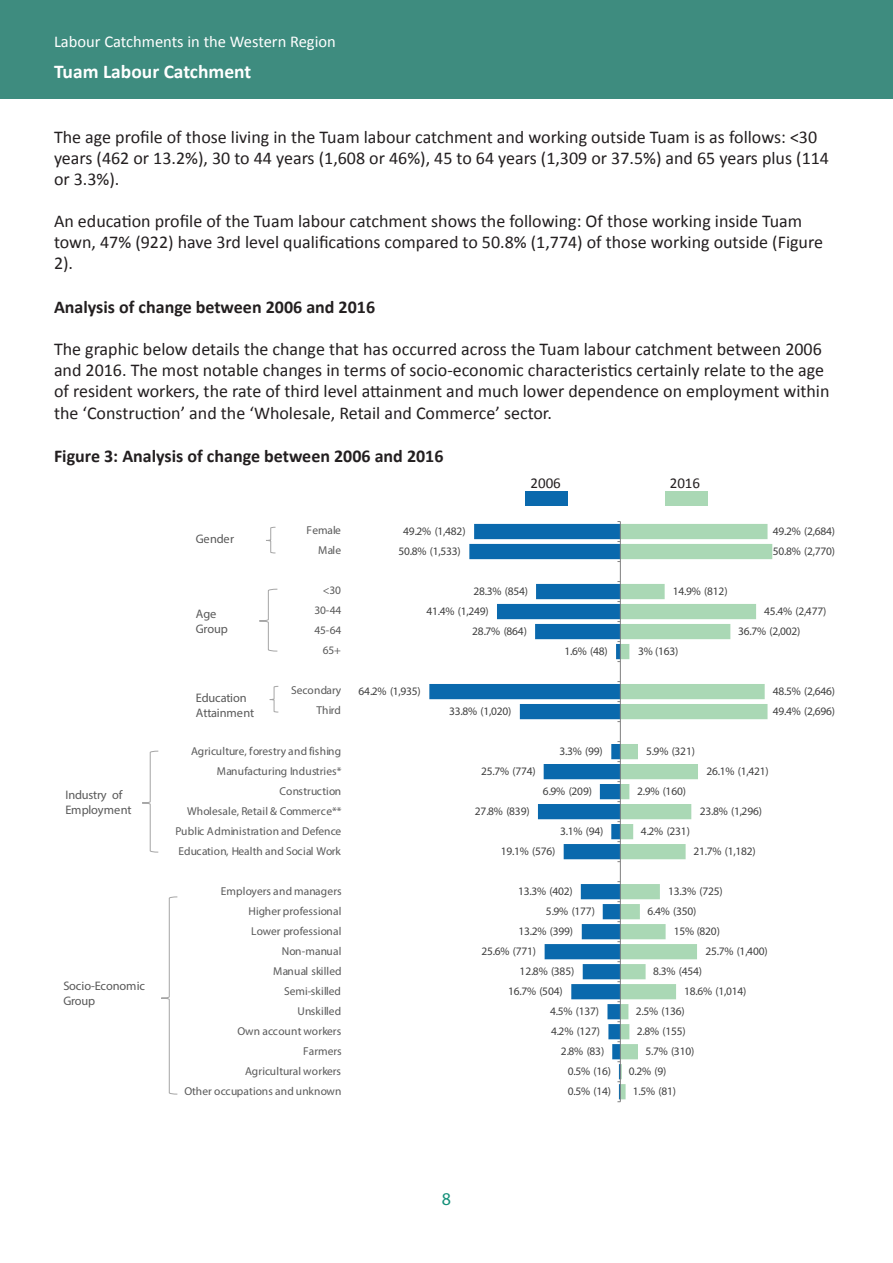
<style>
.page{position:relative;width:893px;height:1263px;background:#fff}
.page>*{position:absolute;margin:0;border:0;box-sizing:border-box;transform-origin:0 0}
.t1{font:700 19.5px "Calibri";color:#fff}
.t2{font:18px/21px "Calibri";color:#231f20}
.t3{font:700 18px "Calibri";color:#231f20}
.t4{font:18px "Myriad Pro";color:#149079}
.t5{font:16.5px "Calibri";color:#fff}
.t6{font:15px "Calibri";color:#231f20}
.t7{font:12.45px/15.3px "Myriad Pro";letter-spacing:-.015em;color:#595959}
.t8{font:11.4px "Myriad Pro";letter-spacing:-.015em;color:#404040}
.t9{font:11.4px "Myriad Pro";letter-spacing:.005em;color:#595959}
</style>
<div class="page">
<div style="left:0;top:0;width:893px;height:99px;background:#3e8c7f"></div>
<svg style="left:429px;top:524px;width:191px;height:575px"></svg>
<svg style="left:621px;top:524px;width:151px;height:575px"></svg>
<hr style="left:620px;top:521px;width:1px;height:581px;background:#7f7f7f">
<svg style="left:266px;top:526px;width:10px;height:28px"></svg>
<svg style="left:259px;top:588px;width:19px;height:64px"></svg>
<svg style="left:269px;top:685px;width:10px;height:28px"></svg>
<svg style="left:142px;top:750px;width:17px;height:103px"></svg>
<svg style="left:161px;top:896px;width:17px;height:199px"></svg>
<div style="left:525px;top:491px;width:43px;height:15px;background:#0a69ad"></div>
<div style="left:665px;top:491px;width:43px;height:15px;background:#aad8b5"></div>
<p class="t5" style="left:54px;top:31px;width:283px">Labour Catchments in the Western Region</p>
<p class="t1" style="left:54px;top:59px;width:199px">Tuam Labour Catchment</p>
<p class="t2" style="left:54px;top:127px;width:776px">The age profile of those living in the Tuam labour catchment and working outside Tuam is as follows: &lt;30 years (462 or 13.2%), 30 to 44 years (1,608 or 46%), 45 to 64 years (1,309 or 37.5%) and 65 years plus (114 or 3.3%).</p>
<p class="t2" style="left:54px;top:211px;width:771px">An education profile of the Tuam labour catchment shows the following: Of those working inside Tuam town, 47% (922) have 3rd level qualifications compared to 50.8% (1,774) of those working outside (Figure<br>2).</p>
<p class="t3" style="left:54px;top:295px;width:323px">Analysis of change between 2006 and 2016</p>
<p class="t2" style="left:54px;top:339px;width:777px">The graphic below details the change that has occurred across the Tuam labour catchment between 2006 and 2016. The most notable changes in terms of socio-economic characteristics certainly relate to the age of resident workers, the rate of third level attainment and much lower dependence on employment within the ‘Construction’ and the ‘Wholesale, Retail and Commerce’ sector.</p>
<p class="t3" style="left:54px;top:445px;width:391px">Figure 3: Analysis of change between 2006 and 2016</p>
<p class="t7" style="left:66px;top:786px;width:68px">Industry of<br>Employment</p>
<p class="t7" style="left:63px;top:978px;width:83px">Socio-Economic<br>Group</p>
<p class="t6" style="left:530px;top:473px;width:32px">2006</p>
<p class="t6" style="left:670px;top:473px;width:32px">2016</p>
<p class="t7" style="left:196px;top:531px;width:40px">Gender</p>
<p class="t9" style="left:307px;top:523px;width:36px">Female</p>
<p class="t8" style="left:403px;top:524px;width:64px">49.2% (1,482)</p>
<p class="t8" style="left:773px;top:524px;width:64px">49.2% (2,684)</p>
<p class="t9" style="left:318px;top:543px;width:24px">Male</p>
<p class="t8" style="left:398px;top:544px;width:64px">50.8% (1,533)</p>
<p class="t8" style="left:773px;top:544px;width:64px">50.8% (2,770)</p>
<p class="t9" style="left:323px;top:583px;width:20px">&lt;30</p>
<p class="t8" style="left:473px;top:584px;width:56px">28.3% (854)</p>
<p class="t8" style="left:673px;top:584px;width:56px">14.9% (812)</p>
<p class="t7" style="left:196px;top:606px;width:33px">Age<br>Group</p>
<p class="t9" style="left:314px;top:604px;width:28px">30-44</p>
<p class="t9" style="left:314px;top:624px;width:28px">45-64</p>
<p class="t8" style="left:426px;top:604px;width:64px">41.4% (1,249)</p>
<p class="t8" style="left:472px;top:624px;width:56px">28.7% (864)</p>
<p class="t8" style="left:764px;top:604px;width:64px">45.4% (2,477)</p>
<p class="t8" style="left:738px;top:624px;width:64px">36.7% (2,002)</p>
<p class="t9" style="left:323px;top:644px;width:20px">65+</p>
<p class="t8" style="left:565px;top:644px;width:45px">1.6% (48)</p>
<p class="t8" style="left:638px;top:644px;width:42px">3% (163)</p>
<p class="t7" style="left:196px;top:690px;width:60px">Education<br>Attainment</p>
<p class="t9" style="left:291px;top:684px;width:52px">Secondary</p>
<p class="t9" style="left:316px;top:704px;width:26px">Third</p>
<p class="t8" style="left:359px;top:684px;width:64px">64.2% (1,935)</p>
<p class="t8" style="left:449px;top:704px;width:64px">33.8% (1,020)</p>
<p class="t8" style="left:773px;top:684px;width:64px">48.5% (2,646)</p>
<p class="t8" style="left:773px;top:704px;width:64px">49.4% (2,696)</p>
<p class="t9" style="left:191px;top:744px;width:152px">Agriculture, forestry and fishing</p>
<p class="t8" style="left:559px;top:744px;width:45px">3.3% (99)</p>
<p class="t8" style="left:646px;top:744px;width:50px">5.9% (321)</p>
<p class="t9" style="left:217px;top:764px;width:126px">Manufacturing Industries*</p>
<p class="t8" style="left:481px;top:764px;width:56px">25.7% (774)</p>
<p class="t8" style="left:706px;top:764px;width:64px">26.1% (1,421)</p>
<p class="t9" style="left:280px;top:784px;width:63px">Construction</p>
<p class="t8" style="left:543px;top:784px;width:50px">6.9% (209)</p>
<p class="t8" style="left:637px;top:784px;width:50px">2.9% (160)</p>
<p class="t9" style="left:187px;top:804px;width:156px">Wholesale, Retail &amp; Commerce**</p>
<p class="t8" style="left:475px;top:804px;width:56px">27.8% (839)</p>
<p class="t8" style="left:700px;top:804px;width:64px">23.8% (1,296)</p>
<p class="t9" style="left:175px;top:824px;width:167px">Public Administration and Defence</p>
<p class="t8" style="left:560px;top:824px;width:45px">3.1% (94)</p>
<p class="t8" style="left:641px;top:824px;width:50px">4.2% (231)</p>
<p class="t9" style="left:178px;top:844px;width:164px">Education, Health and Social Work</p>
<p class="t8" style="left:501px;top:844px;width:56px">19.1% (576)</p>
<p class="t8" style="left:693px;top:844px;width:64px">21.7% (1,182)</p>
<p class="t9" style="left:221px;top:884px;width:122px">Employers and managers</p>
<p class="t8" style="left:518px;top:884px;width:56px">13.3% (402)</p>
<p class="t8" style="left:668px;top:884px;width:56px">13.3% (725)</p>
<p class="t9" style="left:248px;top:904px;width:95px">Higher professional</p>
<p class="t8" style="left:546px;top:904px;width:50px">5.9% (177)</p>
<p class="t8" style="left:647px;top:904px;width:50px">6.4% (350)</p>
<p class="t9" style="left:251px;top:924px;width:92px">Lower professional</p>
<p class="t8" style="left:518px;top:924px;width:56px">13.2% (399)</p>
<p class="t8" style="left:674px;top:924px;width:48px">15% (820)</p>
<p class="t9" style="left:282px;top:944px;width:61px">Non-manual</p>
<p class="t8" style="left:481px;top:944px;width:56px">25.6% (771)</p>
<p class="t8" style="left:705px;top:944px;width:64px">25.7% (1,400)</p>
<p class="t9" style="left:273px;top:964px;width:70px">Manual skilled</p>
<p class="t8" style="left:520px;top:964px;width:56px">12.8% (385)</p>
<p class="t8" style="left:653px;top:964px;width:50px">8.3% (454)</p>
<p class="t9" style="left:284px;top:984px;width:58px">Semi-skilled</p>
<p class="t8" style="left:508px;top:984px;width:56px">16.7% (504)</p>
<p class="t8" style="left:684px;top:984px;width:64px">18.6% (1,014)</p>
<p class="t9" style="left:297px;top:1004px;width:45px">Unskilled</p>
<p class="t8" style="left:550px;top:1004px;width:50px">4.5% (137)</p>
<p class="t8" style="left:636px;top:1004px;width:50px">2.5% (136)</p>
<p class="t9" style="left:238px;top:1024px;width:105px">Own account workers</p>
<p class="t8" style="left:551px;top:1024px;width:50px">4.2% (127)</p>
<p class="t8" style="left:637px;top:1024px;width:50px">2.8% (155)</p>
<p class="t9" style="left:303px;top:1044px;width:40px">Farmers</p>
<p class="t8" style="left:561px;top:1044px;width:45px">2.8% (83)</p>
<p class="t8" style="left:645px;top:1044px;width:50px">5.7% (310)</p>
<p class="t9" style="left:245px;top:1064px;width:97px">Agricultural workers</p>
<p class="t8" style="left:568px;top:1064px;width:45px">0.5% (16)</p>
<p class="t8" style="left:629px;top:1064px;width:39px">0.2% (9)</p>
<p class="t9" style="left:184px;top:1084px;width:158px">Other occupations and unknown</p>
<p class="t8" style="left:568px;top:1084px;width:45px">0.5% (14)</p>
<p class="t8" style="left:633px;top:1084px;width:45px">1.5% (81)</p>
<p class="t4" style="left:442px;top:1187px;width:11px">8</p>
</div>
